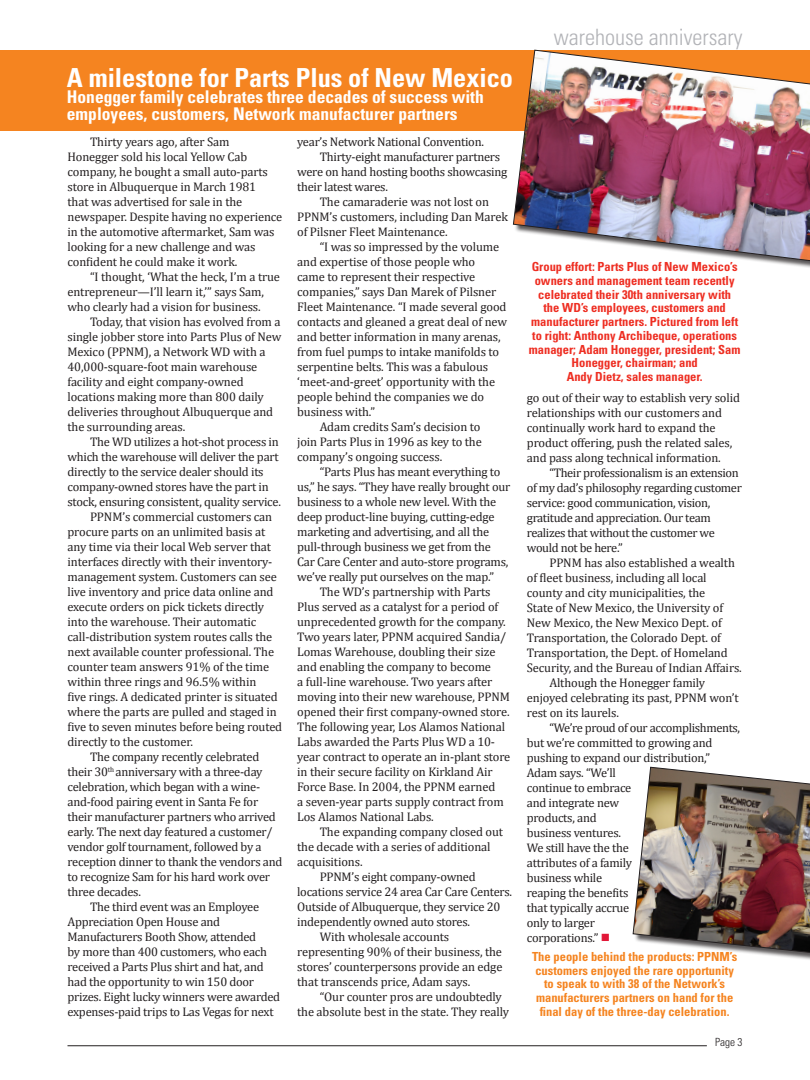
<style>
.page{position:relative;width:810px;height:1080px;background:#fff}
.page>*{position:absolute;margin:0;border:0;box-sizing:border-box;transform-origin:0 0}
.t1{font:700 condensed 26.25px "Univers";color:#fff}
.t2{font:300 condensed 22.5px "Univers";color:#b2b3b7}
.t3{font:700 condensed 17.5px "Univers";color:#fff}
.t4{font:12.5px/15px "Cambria";letter-spacing:-.01em;color:#231f20}
.t5{font:700 condensed 12.5px/13.8px "Univers";color:#ee2e22;text-align:center}
.t6{font:12.5px/15px "Cambria";letter-spacing:-.03em;color:#231f20}
.t7{font:700 condensed 12.5px/13.8px "Univers";color:#f58420;text-align:center}
.t8{font:300 condensed 11.25px "Univers";color:#231f20}
.s1{color:#e21738}
</style>
<div class="page">
<div style="left:1px;top:50px;width:809px;height:80px;background:#f58420"></div>
<div style="left:514px;top:51px;width:296px;height:218px;background:#231f20;opacity:.75"></div>
<img style="left:513px;top:50px;width:297px;height:211px">
<div style="left:633px;top:768px;width:177px;height:193px;background:#231f20;opacity:.75"></div>
<img style="left:633px;top:767px;width:177px;height:186px">
<hr style="left:68px;top:1046px;width:639px;height:1px;background:#231f20">
<p class="t1" style="left:67px;top:62px;width:448px">A milestone for Parts Plus of New Mexico</p>
<p class="t3" style="left:67px;top:86px;width:419px">Honegger family celebrates three decades of success with</p>
<p class="t3" style="left:67px;top:103px;width:392px">employees, customers, Network manufacturer partners</p>
<p class="t4" style="left:68px;top:134px;width:216px;text-indent:22px">Thirty years ago, after Sam Honegger sold his local Yellow Cab company, he bought a small auto-parts store in Albuquerque in March 1981<br>that was advertised for sale in the newspaper. Despite having no experience in the automotive aftermarket, Sam was looking for a new challenge and was confident he could make it work.</p>
<p class="t4" style="left:68px;top:269px;width:214px;text-indent:22px">“I thought, ‘What the heck, I’m a true entrepreneur—I’ll learn it,’” says Sam, who clearly had a vision for business.</p>
<p class="t4" style="left:68px;top:314px;width:216px;text-indent:22px">Today, that vision has evolved from a single jobber store into Parts Plus of New Mexico (PPNM), a Network WD with a 40,000-square-foot main warehouse facility and eight company-owned locations making more than 800 daily deliveries throughout Albuquerque and the surrounding areas.</p>
<p class="t4" style="left:68px;top:434px;width:215px;text-indent:22px">The WD utilizes a hot-shot process in which the warehouse will deliver the part directly to the service dealer should its company-owned stores have the part in stock, ensuring consistent, quality service.</p>
<p class="t4" style="left:68px;top:509px;width:216px;text-indent:22px">PPNM’s commercial customers can procure parts on an unlimited basis at any time via their local Web server that interfaces directly with their inventory&shy;management system. Customers can see live inventory and price data online and execute orders on pick tickets directly into the warehouse. Their automatic call-distribution system routes calls the next available counter professional. The counter team answers 91% of the time within three rings and 96.5% within<br>five rings. A dedicated printer is situated where the parts are pulled and staged in five to seven minutes before being routed directly to the customer.</p>
<p class="t4" style="left:68px;top:749px;width:217px;text-indent:22px">The company recently celebrated their 30<sup>th</sup> anniversary with a three-day celebration, which began with a wine&shy;and-food pairing event in Santa Fe for their manufacturer partners who arrived early. The next day featured a customer/ vendor golf tournament, followed by a reception dinner to thank the vendors and to recognize Sam for his hard work over three decades.</p>
<p class="t4" style="left:68px;top:899px;width:214px;text-indent:22px">The third event was an Employee Appreciation Open House and Manufacturers Booth Show, attended<br>by more than 400 customers, who each received a Parts Plus shirt and hat, and had the opportunity to win 150 door prizes. Eight lucky winners were awarded expenses-paid trips to Las Vegas for next</p>
<p class="t4" style="left:297px;top:134px;width:188px">year’s Network National Convention.</p>
<p class="t4" style="left:297px;top:149px;width:212px;text-indent:22px">Thirty-eight manufacturer partners were on hand hosting booths showcasing their latest wares.</p>
<p class="t4" style="left:297px;top:194px;width:212px;text-indent:22px">The camaraderie was not lost on<br>PPNM’s customers, including Dan Marek of Pilsner Fleet Maintenance.</p>
<p class="t4" style="left:297px;top:239px;width:212px;text-indent:22px">“I was so impressed by the volume and expertise of those people who<br>came to represent their respective companies,” says Dan Marek of Pilsner Fleet Maintenance. “I made several good contacts and gleaned a great deal of new and better information in many arenas, from fuel pumps to intake manifolds to serpentine belts. This was a fabulous ‘meet-and-greet’ opportunity with the people behind the companies we do business with.”</p>
<p class="t4" style="left:297px;top:419px;width:186px;text-align:justify;text-indent:22px">Adam credits Sam’s decision to join Parts Plus in 1996 as key to the company’s ongoing success.</p>
<p class="t4" style="left:297px;top:464px;width:215px;text-indent:22px">“Parts Plus has meant everything to us,” he says. “They have really brought our business to a whole new level. With the deep product-line buying, cutting-edge marketing and advertising, and all the pull-through business we get from the Car Care Center and auto-store programs, we’ve really put ourselves on the map.”</p>
<p class="t4" style="left:297px;top:584px;width:215px;text-indent:22px">The WD’s partnership with Parts Plus served as a catalyst for a period of unprecedented growth for the company.<br>Two years later, PPNM acquired Sandia/ Lomas Warehouse, doubling their size and enabling the company to become<br>a full-line warehouse. Two years after moving into their new warehouse, PPNM opened their first company-owned store.<br>The following year, Los Alamos National Labs awarded the Parts Plus WD a 10- year contract to operate an in-plant store in their secure facility on Kirkland Air Force Base. In 2004, the PPNM earned<br>a seven-year parts supply contract from Los Alamos National Labs.</p>
<p class="t4" style="left:297px;top:824px;width:207px;text-indent:22px">The expanding company closed out the decade with a series of additional acquisitions.</p>
<p class="t4" style="left:297px;top:869px;width:216px;text-indent:22px">PPNM’s eight company-owned locations service 24 area Car Care Centers.<br>Outside of Albuquerque, they service 20 independently owned auto stores.</p>
<p class="t4" style="left:297px;top:929px;width:207px;text-indent:22px">With wholesale accounts representing 90% of their business, the stores’ counterpersons provide an edge that transcends price, Adam says.</p>
<p class="t4" style="left:297px;top:989px;width:213px;text-indent:22px">“Our counter pros are undoubtedly the absolute best in the state. They really</p>
<p class="t2" style="left:554px;top:24px;width:190px">warehouse anniversary</p>
<p class="t5" style="left:529px;top:260px;width:213px">Group effort: Parts Plus of New Mexico’s owners and management team recently celebrated their 30th anniversary with the WD’s employees, customers and manufacturer partners. Pictured from left to right: Anthony Archibeque, operations manager; Adam Honegger, president; Sam Honegger, chairman; and</p>
<p class="t5" style="left:567px;top:370px;width:137px">Andy Dietz, sales manager.</p>
<p class="t4" style="left:527px;top:390px;width:215px">go out of their way to establish very solid relationships with our customers and continually work hard to expand the product offering, push the related sales, and pass along technical information.</p>
<p class="t6" style="left:527px;top:465px;width:217px;text-indent:22px">“Their professionalism is an extension of my dad’s philosophy regarding customer service: good communication, vision, gratitude and appreciation. Our team realizes that without the customer we would not be here.”</p>
<p class="t4" style="left:527px;top:555px;width:216px;text-indent:22px">PPNM has also established a wealth of fleet business, including all local county and city municipalities, the<br>State of New Mexico, the University of New Mexico, the New Mexico Dept. of Transportation, the Colorado Dept. of Transportation, the Dept. of Homeland Security, and the Bureau of Indian Affairs.</p>
<p class="t4" style="left:527px;top:675px;width:213px;text-indent:22px">Although the Honegger family enjoyed celebrating its past, PPNM won’t rest on its laurels.</p>
<p class="t4" style="left:527px;top:720px;width:215px;text-indent:22px">“We’re proud of our accomplishments, but we’re committed to growing and pushing to expand our distribution,”<br>Adam says. “We’ll<br>continue to embrace<br>and integrate new<br>products, and<br>business ventures.<br>We still have the the<br>attributes of a family<br>business while<br>reaping the benefits<br>that typically accrue<br>only to larger<br>corporations.” <span class="s1">■</span></p>
<p class="t7" style="left:532px;top:949px;width:207px">The people behind the products: PPNM’s customers enjoyed the rare opportunity to speak to with 38 of the Network’s manufacturers partners on hand for the final day of the three-day celebration.</p>
<p class="t8" style="left:715px;top:1036px;width:29px">Page 3</p>
</div>
